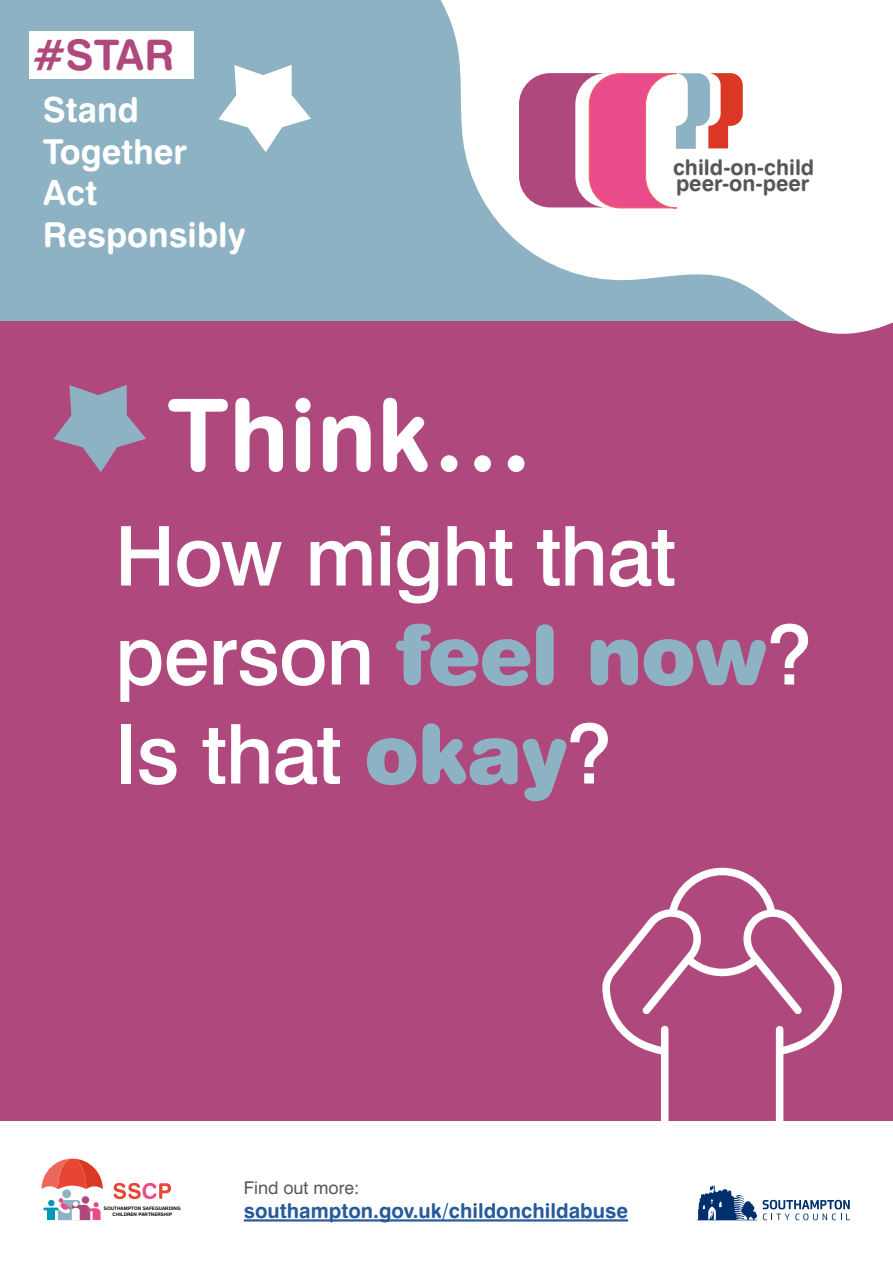
<style>
.page{position:relative;width:893px;height:1263px;background:#fff}
.page>*{position:absolute;margin:0;border:0;box-sizing:border-box;transform-origin:0 0}
.small_title{font:100.5px "Swiss 721 BT Bold Rounded";color:#fff}
.body{font:500 82.5px/99px "Swiss 721 BT";letter-spacing:-.015em;color:#fff}
.t1{font:42.15px "Swiss 721 BT Bold Rounded";color:#af497d}
.t2{font:34.5px/41.4px "Swiss 721 BT Bold Rounded";color:#fff}
.t3{font:21.75px/16.5px "Swiss 721 BT Bold Rounded";color:#575756}
.t4{font:20.55px "Swiss 721 BT Bold Rounded";color:#275b9b}
.t5{font:17.7px "Swiss 721 BT";color:#575756}
.t6{font:4.8px/5.7px "Swiss 721 BT Bold Rounded";color:#000;text-align:center}
.s1{font-family:"Swiss 721 BT Black Rounded";font-weight:400;color:#8db2c3}
</style>
<div class="page">
<div style="left:0;top:0;width:893px;height:1120px;background:#af497d"></div>
<svg style="left:601px;top:868px;width:242px;height:354px"></svg>
<div style="left:0;top:0;width:893px;height:321px;background:#8db2c3"></div>
<svg style="left:440px;top:0;width:453px;height:334px;fill:#fff"></svg>
<svg style="left:519px;top:73px;width:224px;height:135px;background:#dc92ad"></svg>
<svg style="left:218px;top:65px;width:93px;height:87px"></svg>
<div style="left:30px;top:31px;width:164px;height:48px;background:#fff"></div>
<svg style="left:697px;top:1186px;width:60px;height:34px"></svg>
<svg style="left:763px;top:1200px;width:87px;height:20px"></svg>
<svg style="left:42px;top:1158px;width:61px;height:31px"></svg>
<hr style="left:43px;top:1207px;width:16px;height:3px;background:#0099b9">
<div style="left:62px;top:1189px;width:9px;height:9px;background:#8db2c3;border-radius:50%"></div>
<div style="left:82px;top:1196px;width:7px;height:8px;background:#af497d;border-radius:50%"></div>
<svg style="left:114px;top:1183px;width:57px;height:16px"></svg>
<svg style="left:48px;top:1198px;width:53px;height:22px"></svg>
<hr style="left:244px;top:1219px;width:384px;height:2px;background:#275b9b">
<svg style="left:54px;top:385px;width:92px;height:87px"></svg>
<h3 class="t1" style="left:33px;top:29px;width:143px">#STAR</h3>
<h3 class="t2" style="left:43px;top:89px;width:205px">Stand<br>Together<br>Act<br>Responsibly</h3>
<p class="small_title" style="left:167px;top:372px;width:367px">Think…</p>
<h3 class="t3" style="left:673px;top:158px;width:143px">child-on-child peer-on-peer</h3>
<p class="body" style="left:115px;top:506px;width:699px">How might that person <span class="s1">feel now</span>?</p>
<p class="body" style="left:115px;top:704px;width:499px">Is that <span class="s1">okay</span>?</p>
<p class="t6" style="left:104px;top:1205px;width:78px">SOUTHAMPTON SAFEGUARDING<br>CHILDREN PARTNERSHIP</p>
<h3 class="t5" style="left:244px;top:1176px;width:117px">Find out more:</h3>
<h3 class="t4" style="left:244px;top:1198px;width:386px">southampton.gov.uk/childonchildabuse</h3>
</div>
